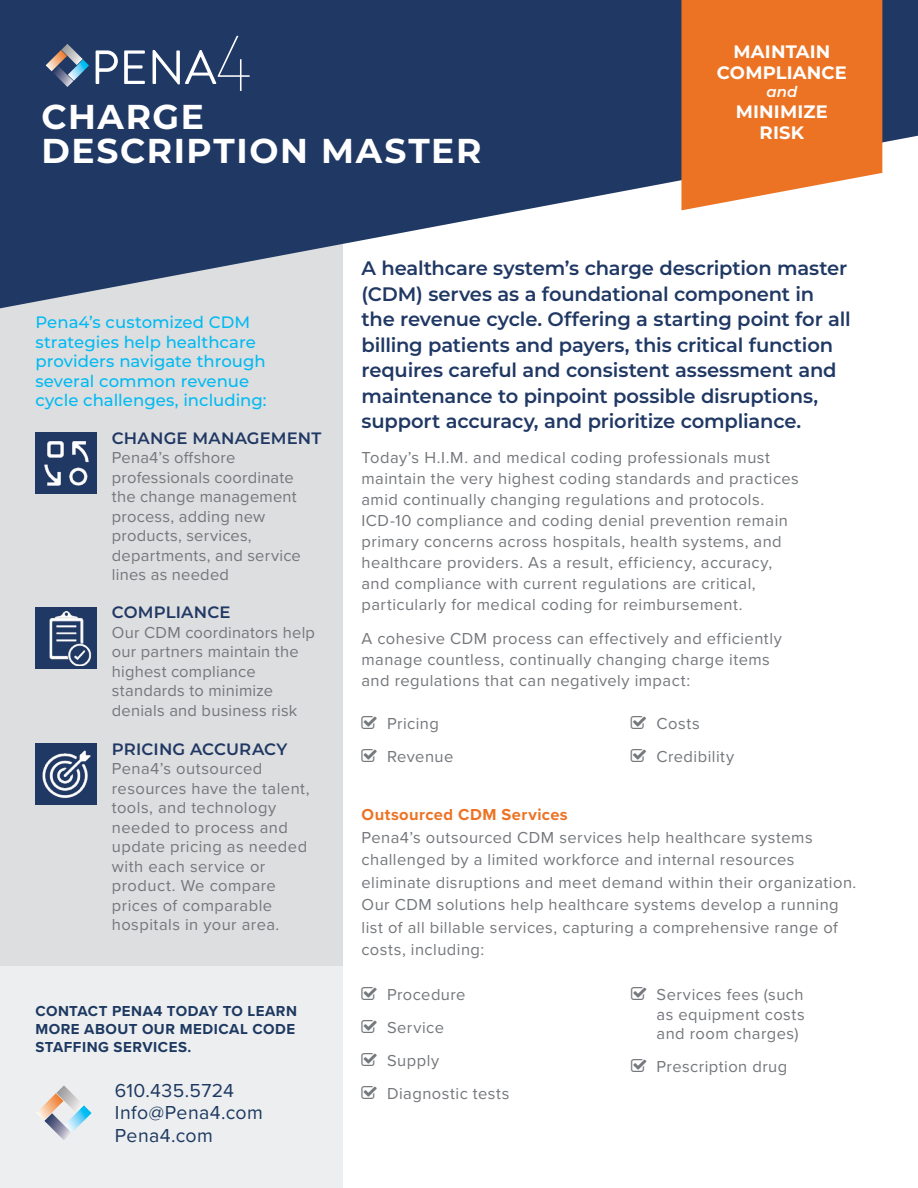
<style>
.page{position:relative;width:918px;height:1188px;background:#fff}
.page>*{position:absolute;margin:0;border:0;box-sizing:border-box;transform-origin:0 0}
.t1{font:700 34.5px/34.5px "Montserrat";letter-spacing:.05em;color:#fff}
.t2{font:600 19.5px/25.5px "Montserrat";letter-spacing:-.01em;color:#203864}
.t3{font:19.5px/22.5px "Proxima Nova";letter-spacing:.02em;color:#1d3961}
.t4{font:700 18px/21px "Montserrat";letter-spacing:.01em;color:#fff;text-align:center}
.t5{font:16.5px/19.5px "Proxima Nova";letter-spacing:.025em;color:#74777b}
.t6{font:500 16.5px/19.5px "Montserrat";color:#00baf2}
.t7{font:600 16.5px "Montserrat";letter-spacing:.01em;color:#203864}
.t8{font:700 16.5px "Proxima Nova";letter-spacing:.03em;color:#ec7324}
.t9{font:700 15px/18px "Proxima Nova";letter-spacing:.035em;color:#1d3961}
.t10{font:italic 600 15px "Montserrat";color:#fff}
</style>
<div class="page">
<div style="left:0;top:966px;width:342px;height:222px;background:#edeeef"></div>
<div style="left:0;top:0;width:342px;height:966px;background:#dddedf"></div>
<svg style="left:0;top:0;width:918px;height:308px;fill:#203864"></svg>
<svg style="left:96px;top:50px;width:22px;height:34px"></svg>
<svg style="left:124px;top:50px;width:21px;height:34px"></svg>
<svg style="left:153px;top:36px;width:97px;height:55px;background:#40547a"></svg>
<svg style="left:46px;top:44px;width:43px;height:43px;background:#576985"></svg>
<img style="left:35px;top:432px;width:62px;height:61px">
<div style="left:35px;top:743px;width:62px;height:62px;background:#203864"></div>
<img style="left:42px;top:750px;width:49px;height:49px">
<div style="left:35px;top:607px;width:62px;height:62px;background:#203864"></div>
<img style="left:49px;top:611px;width:43px;height:54px">
<svg style="left:37px;top:1085px;width:55px;height:55px"></svg>
<svg style="left:681px;top:0;width:201px;height:210px;background:#ed7f37"></svg>
<h1 class="t1" style="left:41px;top:98px;width:442px">CHARGE<br>DESCRIPTION MASTER</h1>
<p class="t4" style="left:717px;top:40px;width:132px">MAINTAIN<br>COMPLIANCE</p>
<p class="t10" style="left:766px;top:81px;width:33px">and</p>
<p class="t4" style="left:736px;top:100px;width:94px">MINIMIZE<br>RISK</p>
<p class="t6" style="left:35px;top:312px;width:233px">Pena4’s customized CDM strategies help healthcare providers navigate through several common revenue cycle challenges, including:</p>
<p class="t7" style="left:112px;top:426px;width:211px">CHANGE MANAGEMENT</p>
<p class="t5" style="left:112px;top:447px;width:190px">Pena4’s offshore professionals coordinate the change management process, adding new products, services, departments, and service lines as needed</p>
<p class="t7" style="left:112px;top:600px;width:120px">COMPLIANCE</p>
<p class="t5" style="left:112px;top:622px;width:205px">Our CDM coordinators help our partners maintain the highest compliance standards to minimize denials and business risk</p>
<p class="t7" style="left:112px;top:737px;width:177px">PRICING ACCURACY</p>
<p class="t5" style="left:112px;top:758px;width:199px">Pena4’s outsourced resources have the talent, tools, and technology needed to process and update pricing as needed with each service or product. We compare prices of comparable hospitals in your area.</p>
<p class="t9" style="left:35px;top:1002px;width:263px">CONTACT PENA4 TODAY TO LEARN<br>MORE ABOUT OUR MEDICAL CODE<br>STAFFING SERVICES.</p>
<p class="t3" style="left:115px;top:1078px;width:150px">610.435.5724<br>Info@Pena4.com<br>Pena4.com</p>
<p class="t2" style="left:362px;top:255px;width:491px">A healthcare system’s charge description master (CDM) serves as a foundational component in the revenue cycle. Offering a starting point for all billing patients and payers, this critical function requires careful and consistent assessment and maintenance to pinpoint possible disruptions, support accuracy, and prioritize compliance.</p>
<p class="t5" style="left:362px;top:446px;width:439px;line-height:21px">Today’s H.I.M. and medical coding professionals must maintain the very highest coding standards and practices amid continually changing regulations and protocols.<br>ICD-10 compliance and coding denial prevention remain primary concerns across hospitals, health systems, and healthcare providers. As a result, efficiency, accuracy, and compliance with current regulations are critical, particularly for medical coding for reimbursement.</p>
<p class="t5" style="left:362px;top:628px;width:422px;line-height:21px">A cohesive CDM process can effectively and efficiently manage countless, continually changing charge items and regulations that can negatively impact:</p>
<p class="t5" style="left:387px;top:706px;width:68px;line-height:33px">Pricing<br>Revenue</p>
<p class="t5" style="left:656px;top:706px;width:79px;line-height:33px">Costs<br>Credibility</p>
<p class="t8" style="left:362px;top:802px;width:208px">Outsourced CDM Services</p>
<p class="t5" style="left:362px;top:825px;width:496px;line-height:22.5px">Pena4’s outsourced CDM services help healthcare systems challenged by a limited workforce and internal resources eliminate disruptions and meet demand within their organization.<br>Our CDM solutions help healthcare systems develop a running list of all billable services, capturing a comprehensive range of costs, including:</p>
<p class="t5" style="left:387px;top:978px;width:124px;line-height:33px">Procedure<br>Service<br>Supply<br>Diagnostic tests</p>
<p class="t5" style="left:657px;top:984px;width:150px;text-align:justify">Services fees (such as equipment costs and room charges)</p>
<p class="t5" style="left:657px;top:1056px;width:132px">Prescription drug</p>
</div>
